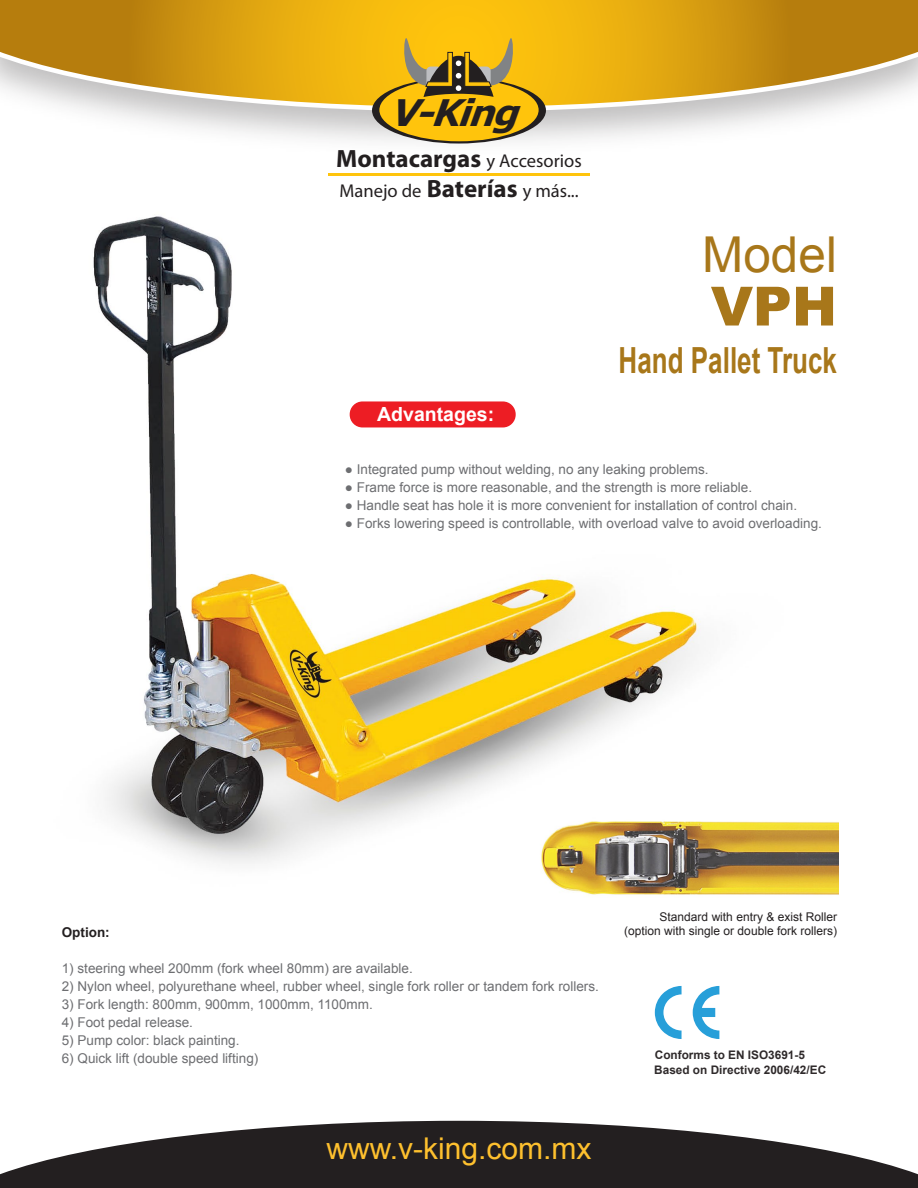
<style>
.page{position:relative;width:918px;height:1188px;background:#fff}
.page>*{position:absolute;margin:0;border:0;box-sizing:border-box;transform-origin:0 0}
.t1{font:900 54.15px "Arial";color:#a8771a}
.t2{font:49.5px "Arial";color:#a8771a}
.t3{font:italic 700 36.45px "Verdana";color:#231f20}
.t4{font:700 36px "Arial";color:#a8771a;scale:.72 1}
.t5{font:30px "Arial";color:#fec02e}
.t6{font:700 25.05px "Myriad Pro";color:#231f20}
.t7{font:700 19.5px "Arial";color:#fff}
.t8{font:18.6px "Myriad Pro";color:#231f20}
.t9{font:13.5px "Arial";color:#6d6e71}
.t10{font:700 13.5px "Arial";color:#231f20}
.t11{font:12px/13.5px "Arial";color:#231f20;text-align:right}
.t12{font:700 11.85px/14.2px "Arial";color:#2f2a2b}
.s1{font-weight:400;font-size:18.6px}
.s2{font-weight:700;font-size:25.05px}
</style>
<div class="page">
<img style="left:93px;top:173px;width:608px;height:691px">
<svg style="left:0;top:0;width:918px;height:114px;background:#daac3a"></svg>
<svg style="left:0;top:1121px;width:918px;height:67px;fill:#231f20"></svg>
<svg style="left:372px;top:77px;width:174px;height:67px"></svg>
<div style="left:379px;top:79px;width:160px;height:62px;background:#ffc40c;border-radius:50%"></div>
<svg style="left:402px;top:38px;width:113px;height:59px;background:#b79429"></svg>
<hr style="left:328px;top:174px;width:262px;height:2px;background:#ffc40c">
<div style="left:350px;top:401px;width:166px;height:26px;background:#ed1d24;border-radius:13px"></div>
<svg style="left:655px;top:986px;width:64px;height:53px"></svg>
<img style="left:522px;top:797px;width:316px;height:98px">
<h3 class="t3" style="left:391px;top:90px;width:130px">V-King</h3>
<h3 class="t6" style="left:336px;top:142px;width:247px">Montacargas <span class="s1">y Accesorios</span></h3>
<h3 class="t8" style="left:339px;top:179px;width:241px">Manejo de <span class="s2">Baterías</span> y más...</h3>
<h3 class="t7" style="left:377px;top:402px;width:119px">Advantages:</h3>
<h2 class="t2" style="left:702px;top:222px;width:136px">Model</h2>
<h1 class="t1" style="left:711px;top:276px;width:128px">VPH</h1>
<h3 class="t4" style="left:619px;top:336px;width:305px">Hand Pallet Truck</h3>
<p class="t9" style="left:345px;top:460px;width:365px">● Integrated pump without welding, no any leaking problems.</p>
<p class="t9" style="left:345px;top:478px;width:409px">● Frame force is more reasonable, and the strength is more reliable.</p>
<p class="t9" style="left:345px;top:496px;width:454px">● Handle seat has hole it is more convenient for installation of control chain.</p>
<p class="t9" style="left:345px;top:514px;width:479px">● Forks lowering speed is controllable, with overload valve to avoid overloading.</p>
<p class="t10" style="left:62px;top:924px;width:49px">Option:</p>
<p class="t9" style="left:62px;top:960px;width:353px">1) steering wheel 200mm (fork wheel 80mm) are available.</p>
<p class="t9" style="left:62px;top:978px;width:539px">2) Nylon wheel, polyurethane wheel, rubber wheel, single fork roller or tandem fork rollers.</p>
<p class="t9" style="left:62px;top:996px;width:313px">3) Fork length: 800mm, 900mm, 1000mm, 1100mm.</p>
<p class="t9" style="left:62px;top:1014px;width:133px">4) Foot pedal release.</p>
<p class="t9" style="left:62px;top:1032px;width:179px">5) Pump color: black painting.</p>
<p class="t9" style="left:62px;top:1050px;width:198px">6) Quick lift (double speed lifting)</p>
<h3 class="t5" style="left:326px;top:1129px;width:267px">www.v-king.com.mx</h3>
<p class="t11" style="left:624px;top:910px;width:214px">Standard with entry &amp; exist Roller (option with single or double fork rollers)</p>
<p class="t12" style="left:654px;top:1049px;width:173px">Conforms to EN ISO3691-5<br>Based on Directive 2006/42/EC</p>
</div>
